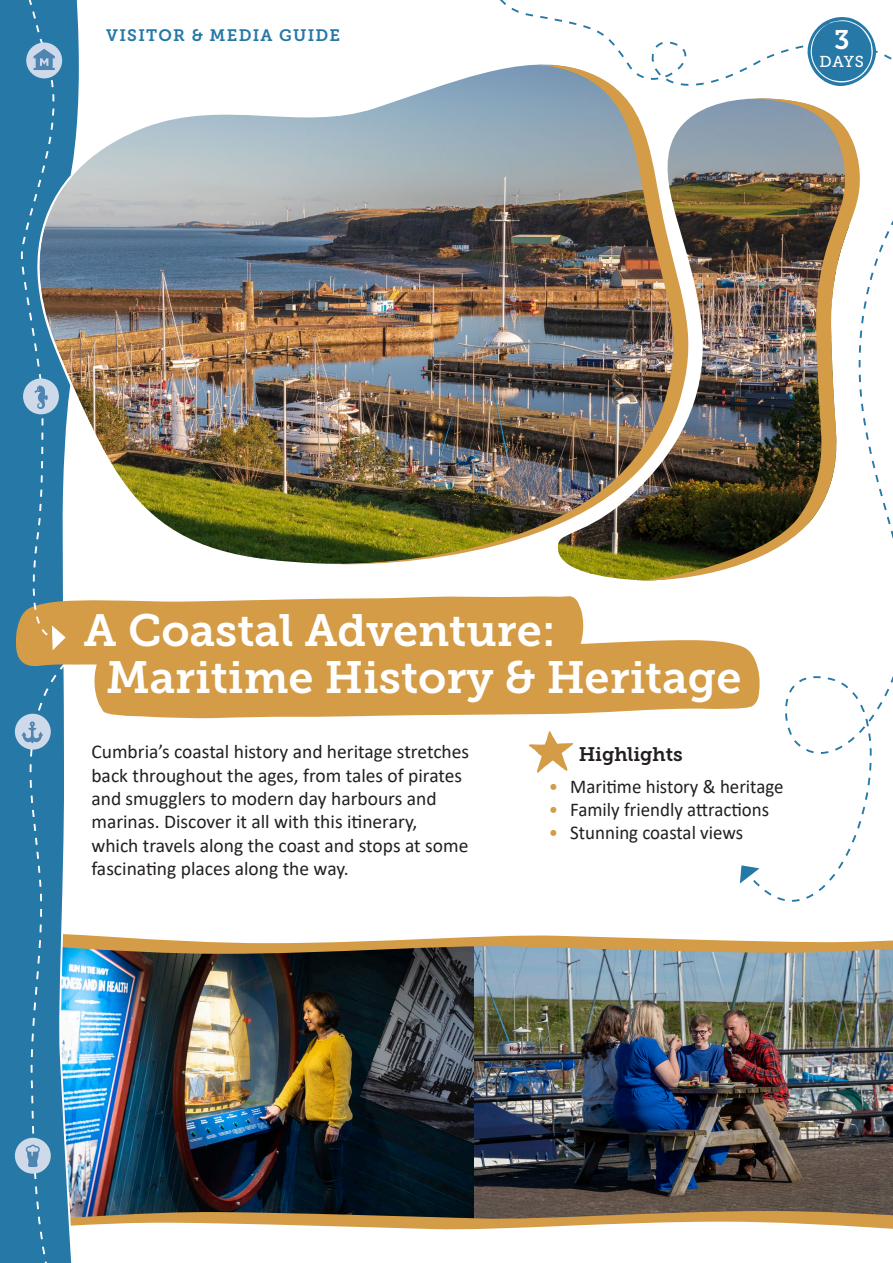
<style>
.page{position:relative;width:893px;height:1263px;background:#fff}
.page>*{position:absolute;margin:0;border:0;box-sizing:border-box;transform-origin:0 0}
.Page_1_Title{font:45px/46.5px "Museo Slab 700";color:#fff}
.t1{font:26.85px "Museo Slab 700";color:#fff}
.Page_1_Body_Text__Intro{font:19.5px/23.4px "Calibri";color:#231f20}
.Page_1_Highlights_-_Title{font:19.5px "Museo Slab 700";letter-spacing:-.005em;color:#231f20}
.Page_1_Highlights_-_Title-2{font:16.5px "Museo Slab 700";letter-spacing:.075em;color:#2678a7}
.Days_-_Intro{font:15.75px "Museo Slab 500";color:#fff}
.s1{color:#d49c46}
</style>
<div class="page">
<img style="left:0;top:0;width:893px;height:1263px">
<p class="Page_1_Highlights_-_Title-2" style="left:106px;top:26px;width:235px">VISITOR &amp; MEDIA GUIDE</p>
<p class="t1" style="left:834px;top:25px;width:17px">3</p>
<p class="Days_-_Intro" style="left:820px;top:53px;width:46px">DAYS</p>
<p class="Page_1_Title" style="left:106px;top:608px;width:637px;text-indent:-22px">A Coastal Adventure:<br>Maritime History &amp; Heritage</p>
<p class="Page_1_Body_Text__Intro" style="left:91px;top:739px;width:379px">Cumbria’s coastal history and heritage stretches back throughout the ages, from tales of pirates and smugglers to modern day harbours and marinas. Discover it all with this itinerary, which travels along the coast and stops at some fascinating places along the way.</p>
<p class="Page_1_Highlights_-_Title" style="left:579px;top:743px;width:106px">Highlights</p>
<p class="Page_1_Body_Text__Intro" style="left:549px;top:774px;width:236px"><span class="s1">•</span> Maritime history &amp; heritage</p>
<p class="Page_1_Body_Text__Intro" style="left:549px;top:797px;width:222px"><span class="s1">•</span> Family friendly attractions</p>
<p class="Page_1_Body_Text__Intro" style="left:549px;top:821px;width:196px"><span class="s1">•</span> Stunning coastal views</p>
</div>
